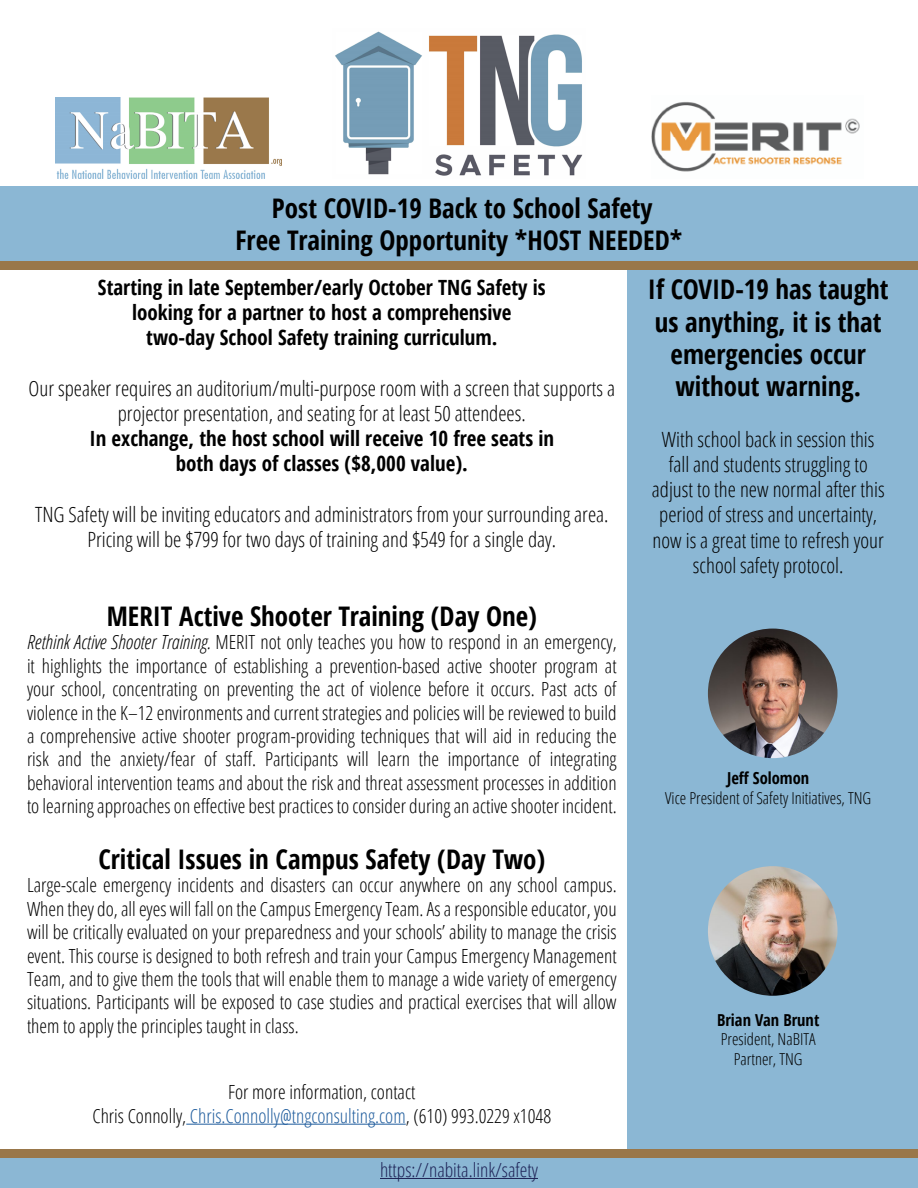
<style>
.page{position:relative;width:918px;height:1188px;background:#fff}
.page>*{position:absolute;margin:0;border:0;box-sizing:border-box;transform-origin:0 0}
.t1{font:700 condensed 27px/32.4px "Open Sans";color:#000;text-align:center}
.t2{font:300 condensed 21px/25.2px "Open Sans";color:#000;text-align:center}
.t3{font:700 condensed 21px/25.2px "Open Sans";color:#000;text-align:center}
.t4{font:300 condensed 19.5px/23.4px "Open Sans";color:#000;text-align:justify}
.t5{font:300 condensed 19.5px "Open Sans";color:#1d2256}
.t6{font:300 condensed 16.5px/19.8px "Open Sans";color:#000;text-align:center}
.t7{font:700 condensed 16.5px "Open Sans";color:#000}
.s1{font-style:italic}
.s2{color:#215e9e}
</style>
<div class="page">
<div style="left:0;top:187px;width:918px;height:74px;background:#8bb7d4"></div>
<div style="left:0;top:1158px;width:918px;height:30px;background:#8bb7d4"></div>
<div style="left:0;top:1149px;width:918px;height:9px;background:#99774a"></div>
<hr style="left:186px;top:1124px;width:220px;height:1px;background:#215e9e">
<hr style="left:380px;top:1178px;width:158px;height:1px;background:#1d2256">
<div style="left:627px;top:266px;width:291px;height:883px;background:#8bb7d4"></div>
<div style="left:0;top:261px;width:918px;height:9px;background:#99774a"></div>
<img style="left:335px;top:31px;width:248px;height:145px">
<img style="left:55px;top:98px;width:227px;height:80px">
<img style="left:652px;top:102px;width:208px;height:70px">
<img style="left:708px;top:629px;width:130px;height:129px;border-radius:65px">
<img style="left:708px;top:866px;width:130px;height:130px;border-radius:65px">
<h1 class="t1" style="left:236px;top:191px;width:448px">Post COVID-19 Back to School Safety<br>Free Training Opportunity *HOST NEEDED*</h1>
<p class="t3" style="left:98px;top:274px;width:449px">Starting in late September/early October TNG Safety is looking for a partner to host a comprehensive two-day School Safety training curriculum.</p>
<p class="t2" style="left:29px;top:375px;width:588px">Our speaker requires an auditorium/multi-purpose room with a screen that supports a projector presentation, and seating for at least 50 attendees.</p>
<p class="t3" style="left:90px;top:425px;width:466px">In exchange, the host school will receive 10 free seats in both days of classes ($8,000 value).</p>
<p class="t2" style="left:35px;top:501px;width:575px">TNG Safety will be inviting educators and administrators from your surrounding area.<br>Pricing will be $799 for two days of training and $549 for a single day.</p>
<h1 class="t1" style="left:648px;top:273px;width:242px">If COVID-19 has taught us anything, it is that emergencies occur without warning.</h1>
<p class="t2" style="left:652px;top:426px;width:234px">With school back in session this fall and students struggling to adjust to the new normal after this period of stress and uncertainty, now is a great time to refresh your school safety protocol.</p>
<h1 class="t1" style="left:107px;top:599px;width:432px">MERIT Active Shooter Training (Day One)</h1>
<p class="t4" style="left:27px;top:630px;width:591px"><span class="s1">Rethink Active Shooter Training.</span> MERIT not only teaches you how to respond in an emergency, it highlights the importance of establishing a prevention-based active shooter program at your school, concentrating on preventing the act of violence before it occurs. Past acts of violence in the K–12 environments and current strategies and policies will be reviewed to build a comprehensive active shooter program-providing techniques that will aid in reducing the risk and the anxiety/fear of staff. Participants will learn the importance of integrating behavioral intervention teams and about the risk and threat assessment processes in addition to learning approaches on effective best practices to consider during an active shooter incident.</p>
<h1 class="t1" style="left:98px;top:842px;width:448px">Critical Issues in Campus Safety (Day Two)</h1>
<p class="t4" style="left:27px;top:873px;width:591px">Large-scale emergency incidents and disasters can occur anywhere on any school campus.<br>When they do, all eyes will fall on the Campus Emergency Team. As a responsible educator, you will be critically evaluated on your preparedness and your schools’ ability to manage the crisis event. This course is designed to both refresh and train your Campus Emergency Management Team, and to give them the tools that will enable them to manage a wide variety of emergency situations. Participants will be exposed to case studies and practical exercises that will allow them to apply the principles taught in class.</p>
<p class="t4" style="left:93px;top:1080px;width:460px;text-align:center">For more information, contact<br>Chris Connolly, <span class="s2">Chris.Connolly@tngconsulting.com</span>, (610) 993.0229 x1048</p>
<p class="t5" style="left:380px;top:1157px;width:159px">https://nabita.link/safety</p>
<p class="t7" style="left:727px;top:766px;width:84px">Jeff Solomon</p>
<p class="t6" style="left:665px;top:787px;width:208px">Vice President of Safety Initiatives, TNG</p>
<p class="t7" style="left:717px;top:1008px;width:104px">Brian Van Brunt</p>
<p class="t6" style="left:721px;top:1029px;width:96px">President, NaBITA<br>Partner, TNG</p>
</div>
